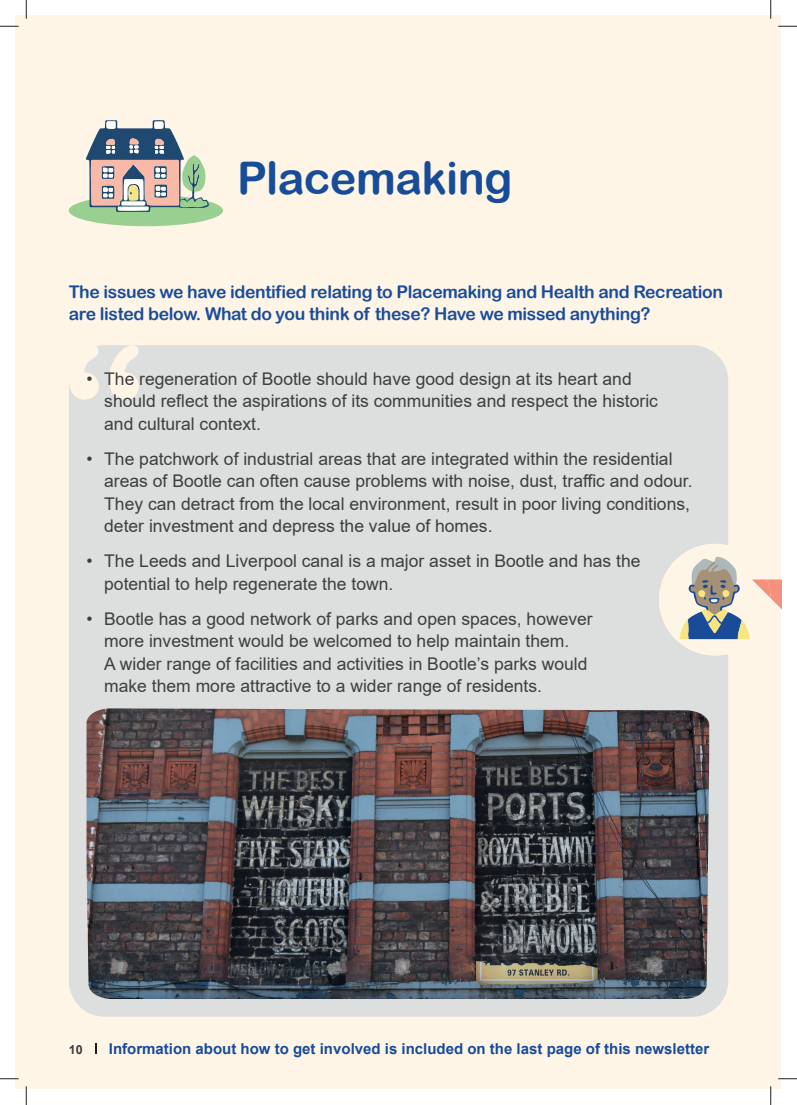
<style>
.page{position:relative;width:797px;height:1105px;background:#fff}
.page>*{position:absolute;margin:0;border:0;box-sizing:border-box;transform-origin:0 0}
.t1{font:45px "Arial Rounded MT Bold";letter-spacing:-.015em;color:#174d98}
.t2{font:17.5px/22.5px "Arial";color:#3e3e3f}
.t3{font:17.5px/22.5px "Arial Rounded MT Bold";letter-spacing:-.02em;color:#1b4d9a}
.t4{font:700 15px "Arial";color:#184c99}
.t5{font:700 12.5px "Arial";color:#3e3e3f}
</style>
<div class="page">
<div style="left:16px;top:16px;width:765px;height:1073px;background:#fef5e7"></div>
<div style="left:69px;top:345px;width:659px;height:672px;background:#dddede"></div>
<div style="left:659px;top:544px;width:111px;height:111px;background:#fef5e7;border-radius:50%"></div>
<img style="left:86px;top:708px;width:623px;height:291px">
<div style="left:69px;top:195px;width:154px;height:31px;background:#99cf90;border-radius:50%"></div>
<svg style="left:86px;top:120px;width:123px;height:92px"></svg>
<svg style="left:69px;top:345px;width:70px;height:55px"></svg>
<svg style="left:679px;top:557px;width:102px;height:82px"></svg>
<svg style="left:0;top:25px;width:19px;height:2px"></svg>
<svg style="left:778px;top:25px;width:19px;height:2px"></svg>
<svg style="left:0;top:1078px;width:19px;height:1px"></svg>
<svg style="left:778px;top:1078px;width:19px;height:1px"></svg>
<svg style="left:25px;top:0;width:2px;height:19px"></svg>
<svg style="left:25px;top:1086px;width:2px;height:19px"></svg>
<svg style="left:770px;top:0;width:1px;height:19px"></svg>
<svg style="left:770px;top:1086px;width:1px;height:19px"></svg>
<h1 class="t1" style="left:237px;top:151px;width:277px">Placemaking</h1>
<p class="t3" style="left:69px;top:280px;width:655px">The issues we have identified relating to Placemaking and Health and Recreation are listed below. What do you think of these? Have we missed anything?</p>
<p class="t2" style="left:104px;top:368px;width:555px;text-indent:-18px">• The regeneration of Bootle should have good design at its heart and should reflect the aspirations of its communities and respect the historic and cultural context.</p>
<p class="t2" style="left:104px;top:447px;width:590px;text-indent:-18px">• The patchwork of industrial areas that are integrated within the residential areas of Bootle can often cause problems with noise, dust, traffic and odour.<br>They can detract from the local environment, result in poor living conditions, deter investment and depress the value of homes.</p>
<p class="t2" style="left:104px;top:550px;width:537px;text-indent:-18px">• The Leeds and Liverpool canal is a major asset in Bootle and has the potential to help regenerate the town.</p>
<p class="t2" style="left:104px;top:607px;width:490px;text-indent:-18px">• Bootle has a good network of parks and open spaces, however more investment would be welcomed to help maintain them.<br>A wider range of facilities and activities in Bootle’s parks would make them more attractive to a wider range of residents.</p>
<p class="t5" style="left:69px;top:1042px;width:15px">10</p>
<p class="t4" style="left:109px;top:1040px;width:602px">Information about how to get involved is included on the last page of this newsletter</p>
</div>
